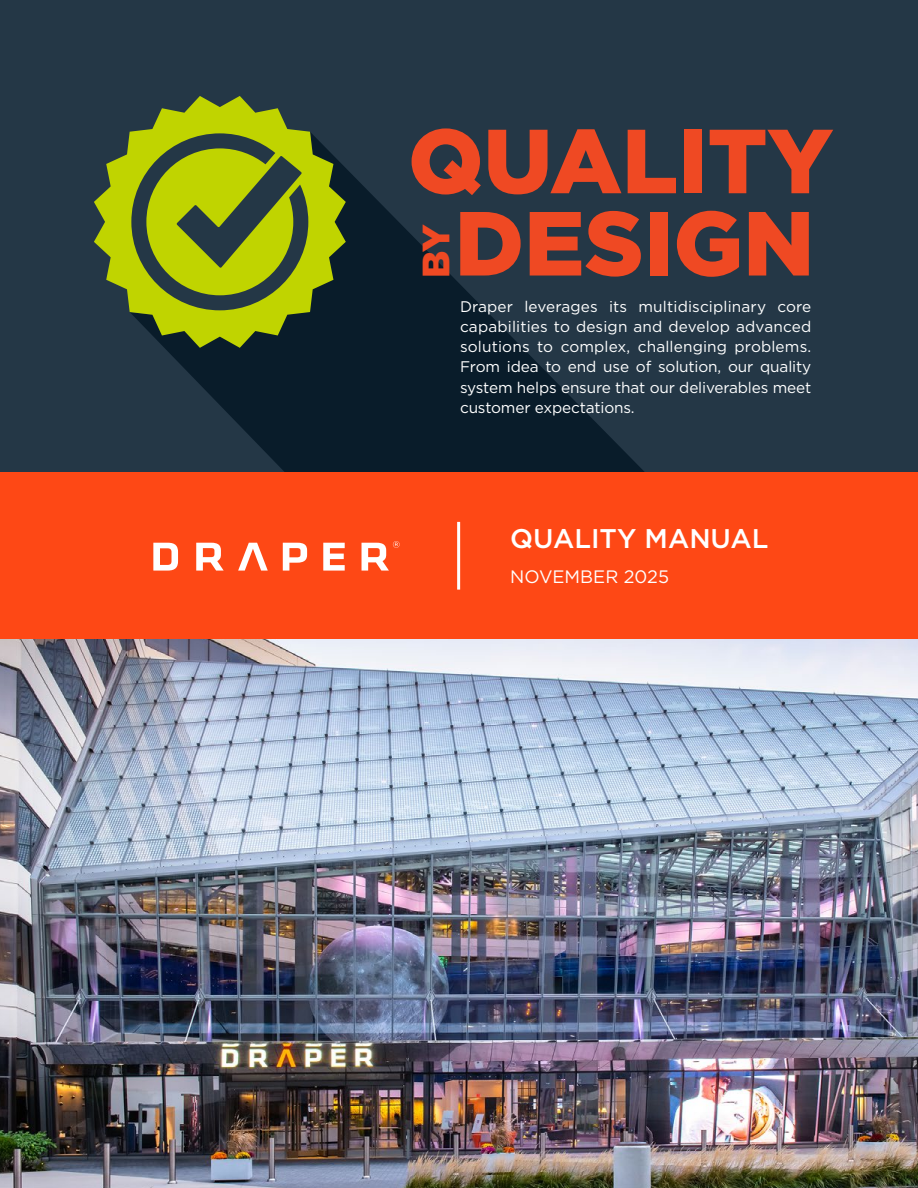
<style>
.page{position:relative;width:918px;height:1188px;background:#fff}
.page>*{position:absolute;margin:0;border:0;box-sizing:border-box;transform-origin:0 0}
.t1{font:900 90.75px "Gotham";color:#ef4923}
.t2{font:900 38.1px "Gotham";color:#ef4923}
.t3{font:500 27px "Gotham";color:#fff}
.t4{font:18px "Gotham";color:#fff}
.t5{font:15.3px/20.2px "Gotham";letter-spacing:-.01em;color:#fff;text-align:justify}
</style>
<div class="page">
<div style="left:0;top:0;width:918px;height:511px;background:#243746"></div>
<svg style="left:165px;top:169px;width:479px;height:303px;fill:#091c2a"></svg>
<svg style="left:94px;top:96px;width:252px;height:252px;fill:#c0d400"></svg>
<img style="left:0;top:639px;width:918px;height:549px">
<div style="left:0;top:472px;width:918px;height:167px;background:#fe4815"></div>
<hr style="left:457px;top:522px;width:3px;height:68px;background:#fff">
<svg style="left:153px;top:543px;width:25px;height:27px"></svg>
<svg style="left:196px;top:543px;width:28px;height:27px"></svg>
<svg style="left:238px;top:543px;width:30px;height:27px"></svg>
<svg style="left:283px;top:543px;width:24px;height:27px"></svg>
<svg style="left:323px;top:543px;width:22px;height:27px"></svg>
<svg style="left:362px;top:541px;width:38px;height:29px"></svg>
<h1 class="t1" style="left:408px;top:109px;width:426px">QUALITY</h1>
<h2 class="t2" style="left:414px;top:278px;width:55px;rotate:-90deg">by</h2>
<h1 class="t1" style="left:455px;top:191px;width:361px">DESIGN</h1>
<p class="t5" style="left:460px;top:296px;width:353px">Draper leverages its multidisciplinary core capabilities to design and develop advanced solutions to complex, challenging problems.<br>From idea to end use of solution, our quality system helps ensure that our deliverables meet customer expectations.</p>
<h3 class="t3" style="left:510px;top:523px;width:260px">QUALITY MANUAL</h3>
<p class="t4" style="left:510px;top:567px;width:160px">NOVEMBER 2025</p>
</div>
